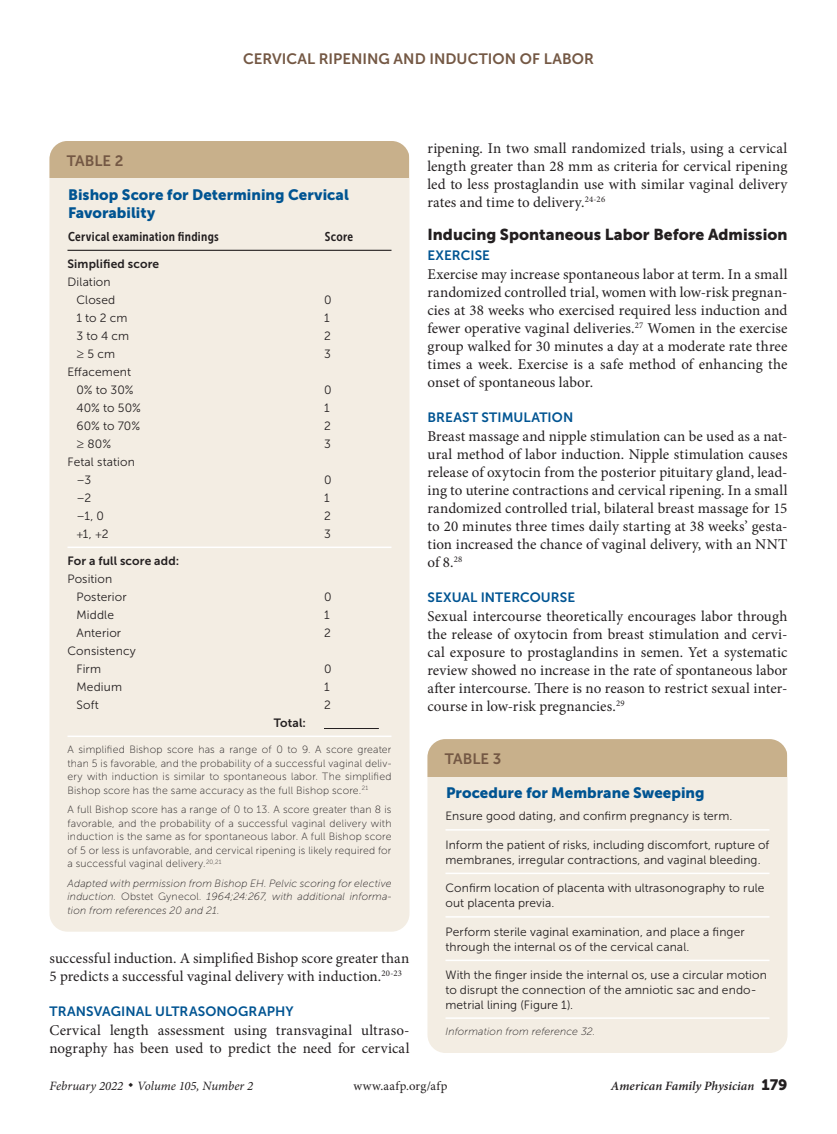
<style>
.page{position:relative;width:837px;height:1134px;background:#fff}
.page>*{position:absolute;margin:0;border:0;box-sizing:border-box;transform-origin:0 0}
.head1{font:15.75px "Museo Sans 900";color:#231f20}
.body_noindent{font:15px/18px "Minion Pro";letter-spacing:.01em;color:#231f20;text-align:justify}
.body_text{font:15px/18px "Minion Pro";letter-spacing:.005em;color:#231f20}
.table_title{font:15px/18px "Museo Sans 900";letter-spacing:.005em;color:#005492}
.table{font:15px "Museo Sans 700";letter-spacing:.005em;color:#745844}
.head2{font:13.5px "Museo Sans 700";letter-spacing:.01em;color:#005492}
.head2_nospace{font:13.5px "Museo Sans 700";letter-spacing:.005em;color:#005492}
.t1{font:italic 12.75px "Minion Pro";color:#231f20}
.table_head1{font:12.75px "Museo Sans Cond 700";letter-spacing:.025em;color:#231f20}
.t2{font:italic 600 12.75px "Minion Pro";letter-spacing:.005em;color:#231f20}
.t3{font:12.75px "Minion Pro";letter-spacing:.03em;color:#231f20}
.table_head_last_col{font:12.75px "Museo Sans Cond 700";letter-spacing:.02em;color:#231f20}
.table_data_last_col{font:12px/15px "Museo Sans 300";letter-spacing:.01em;color:#231f20}
.table_data_indent{font:12px "Museo Sans 300";letter-spacing:.01em;color:#231f20}
.table_data{font:12px "Museo Sans 300";letter-spacing:.01em;color:#231f20}
.table_data-2{font:12px "Museo Sans 700";letter-spacing:.01em;color:#231f20}
.table_fig_note{font:10.5px/13.5px "Museo Sans 100";letter-spacing:.02em;color:#231f20;text-align:justify}
.table_fig_note-2{font:italic 10.5px/13.5px "Museo Sans 100";letter-spacing:.015em;color:#231f20;text-align:justify}
.s1{font-family:"Minion Pro"}
.s2{font-style:normal}
.s3{font-family:"Museo Sans 900";font-weight:400;font-style:normal;font-size:15px}
</style>
<div class="page">
<div style="left:50px;top:141px;width:360px;height:791px;background:#f3ede3;border-radius:18px"></div>
<hr style="left:68px;top:250px;width:256px;height:1px;background:#231f20">
<hr style="left:324px;top:250px;width:68px;height:1px;background:#231f20">
<hr style="left:68px;top:547px;width:256px;height:1px;background:#fff">
<hr style="left:324px;top:547px;width:68px;height:1px;background:#fff">
<hr style="left:68px;top:736px;width:256px;height:1px;background:#fff">
<hr style="left:324px;top:736px;width:68px;height:1px;background:#fff">
<div style="left:50px;top:141px;width:360px;height:37px;background:#c8b08b"></div>
<hr style="left:324px;top:728px;width:55px;height:1px;background:#231f20">
<div style="left:428px;top:739px;width:360px;height:314px;background:#f3ede3;border-radius:18px"></div>
<hr style="left:446px;top:829px;width:324px;height:2px;background:#fff">
<hr style="left:446px;top:873px;width:324px;height:1px;background:#fff">
<hr style="left:446px;top:916px;width:324px;height:2px;background:#fff">
<hr style="left:446px;top:960px;width:324px;height:1px;background:#fff">
<hr style="left:446px;top:1017px;width:324px;height:2px;background:#fff">
<div style="left:428px;top:739px;width:360px;height:38px;background:#c8b08b"></div>
<p class="table" style="left:243px;top:50px;width:352px">CERVICAL RIPENING AND INDUCTION OF LABOR</p>
<p class="table" style="left:67px;top:152px;width:58px">TABLE 2</p>
<p class="table_title" style="left:68px;top:186px;width:282px">Bishop Score for Determining Cervical<br>Favorability</p>
<p class="table_head1" style="left:68px;top:230px;width:152px">Cervical examination findings</p>
<p class="table_head_last_col" style="left:325px;top:230px;width:30px">Score</p>
<p class="table_data-2" style="left:68px;top:257px;width:93px">Simplified score</p>
<p class="table_data" style="left:68px;top:276px;width:45px">Dilation</p>
<p class="table_data_indent" style="left:76px;top:294px;width:40px">Closed</p>
<p class="table_data" style="left:324px;top:294px;width:9px">0</p>
<p class="table_data_indent" style="left:76px;top:312px;width:53px">1 to 2 cm</p>
<p class="table_data" style="left:324px;top:312px;width:7px">1</p>
<p class="table_data_indent" style="left:76px;top:330px;width:54px">3 to 4 cm</p>
<p class="table_data" style="left:324px;top:330px;width:8px">2</p>
<p class="table_data_indent" style="left:76px;top:348px;width:40px">≥ 5 cm</p>
<p class="table_data" style="left:324px;top:348px;width:8px">3</p>
<p class="table_data" style="left:68px;top:366px;width:65px">Effacement</p>
<p class="table_data_indent" style="left:76px;top:384px;width:59px">0% to 30%</p>
<p class="table_data" style="left:324px;top:384px;width:9px">0</p>
<p class="table_data_indent" style="left:76px;top:402px;width:66px">40% to 50%</p>
<p class="table_data" style="left:324px;top:402px;width:7px">1</p>
<p class="table_data_indent" style="left:76px;top:420px;width:65px">60% to 70%</p>
<p class="table_data" style="left:324px;top:420px;width:8px">2</p>
<p class="table_data_indent" style="left:76px;top:438px;width:36px">≥ 80%</p>
<p class="table_data" style="left:324px;top:438px;width:8px">3</p>
<p class="table_data" style="left:68px;top:456px;width:69px">Fetal station</p>
<p class="table_data_indent" style="left:76px;top:474px;width:16px">–3</p>
<p class="table_data" style="left:324px;top:474px;width:9px">0</p>
<p class="table_data_indent" style="left:76px;top:492px;width:16px">–2</p>
<p class="table_data" style="left:324px;top:492px;width:7px">1</p>
<p class="table_data_indent" style="left:76px;top:510px;width:29px">–1, 0</p>
<p class="table_data" style="left:324px;top:510px;width:8px">2</p>
<p class="table_data_indent" style="left:76px;top:528px;width:34px"><span class="s1">+</span>1, <span class="s1">+</span>2</p>
<p class="table_data" style="left:324px;top:528px;width:8px">3</p>
<p class="table_data-2" style="left:68px;top:554px;width:113px">For a full score add:</p>
<p class="table_data" style="left:68px;top:573px;width:46px">Position</p>
<p class="table_data_indent" style="left:76px;top:591px;width:52px">Posterior</p>
<p class="table_data" style="left:324px;top:591px;width:9px">0</p>
<p class="table_data_indent" style="left:76px;top:609px;width:39px">Middle</p>
<p class="table_data" style="left:324px;top:609px;width:7px">1</p>
<p class="table_data_indent" style="left:76px;top:627px;width:46px">Anterior</p>
<p class="table_data" style="left:324px;top:627px;width:8px">2</p>
<p class="table_data" style="left:68px;top:645px;width:70px">Consistency</p>
<p class="table_data_indent" style="left:76px;top:663px;width:26px">Firm</p>
<p class="table_data" style="left:324px;top:663px;width:9px">0</p>
<p class="table_data_indent" style="left:76px;top:681px;width:47px">Medium</p>
<p class="table_data" style="left:324px;top:681px;width:7px">1</p>
<p class="table_data_indent" style="left:76px;top:699px;width:24px">Soft</p>
<p class="table_data" style="left:324px;top:699px;width:8px">2</p>
<p class="table_data-2" style="left:274px;top:716px;width:34px">Total:</p>
<p class="table_fig_note" style="left:68px;top:743px;width:326px">A simplified Bishop score has a range of 0 to 9. A score greater than 5 is favorable, and the probability of a successful vaginal deliv&shy;ery with induction is similar to spontaneous labor. The simplified Bishop score has the same accuracy as the full Bishop score.<sup>21</sup></p>
<p class="table_fig_note" style="left:68px;top:803px;width:326px">A full Bishop score has a range of 0 to 13. A score greater than 8 is favorable, and the probability of a successful vaginal delivery with induction is the same as for spontaneous labor. A full Bishop score of 5 or less is unfavorable, and cervical ripening is likely required for a successful vaginal delivery.<sup>20,21</sup></p>
<p class="table_fig_note-2" style="left:68px;top:876px;width:326px">Adapted with permission from Bishop EH. Pelvic scoring for elective induction. <span class="s2">Obstet Gynecol</span>. 1964;24:267, with additional informa&shy;tion from references 20 and 21.</p>
<p class="body_text" style="left:50px;top:949px;width:361px">successful induction. A simplified Bishop score greater than<br>5 predicts a successful vaginal delivery with induction.<sup>20-23</sup></p>
<p class="head2" style="left:50px;top:1003px;width:246px">TRANSVAGINAL ULTRASONOGRAPHY</p>
<p class="body_noindent" style="left:50px;top:1021px;width:362px">Cervical length assessment using transvaginal ultraso&shy;nography has been used to predict the need for cervical</p>
<p class="body_noindent" style="left:428px;top:139px;width:362px">ripening. In two small randomized trials, using a cervical length greater than 28 mm as criteria for cervical ripening led to less prostaglandin use with similar vaginal delivery rates and time to delivery.<sup>24-26</sup></p>
<p class="head1" style="left:428px;top:226px;width:362px">Inducing Spontaneous Labor Before Admission</p>
<p class="head2_nospace" style="left:428px;top:247px;width:64px">EXERCISE</p>
<p class="body_noindent" style="left:428px;top:265px;width:362px">Exercise may increase spontaneous labor at term. In a small randomized controlled trial, women with low-risk pregnan&shy;cies at 38 weeks who exercised required less induction and fewer operative vaginal deliveries.<sup>27</sup> Women in the exercise group walked for 30 minutes a day at a moderate rate three times a week. Exercise is a safe method of enhancing the onset of spontaneous labor.</p>
<p class="head2" style="left:428px;top:409px;width:147px">BREAST STIMULATION</p>
<p class="body_noindent" style="left:428px;top:427px;width:362px">Breast massage and nipple stimulation can be used as a nat&shy;ural method of labor induction. Nipple stimulation causes release of oxytocin from the posterior pituitary gland, lead&shy;ing to uterine contractions and cervical ripening. In a small randomized controlled trial, bilateral breast massage for 15 to 20 minutes three times daily starting at 38 weeks’ gesta&shy;tion increased the chance of vaginal delivery, with an NNT of 8.<sup>28</sup></p>
<p class="head2" style="left:428px;top:589px;width:149px">SEXUAL INTERCOURSE</p>
<p class="body_noindent" style="left:428px;top:607px;width:362px">Sexual intercourse theoretically encourages labor through the release of oxytocin from breast stimulation and cervi&shy;cal exposure to prostaglandins in semen. Yet a systematic review showed no increase in the rate of spontaneous labor after intercourse. There is no reason to restrict sexual inter&shy;course in low-risk pregnancies.<sup>29</sup></p>
<p class="table" style="left:445px;top:750px;width:58px">TABLE 3</p>
<p class="table_title" style="left:446px;top:783px;width:260px">Procedure for Membrane Sweeping</p>
<p class="table_data_last_col" style="left:446px;top:809px;width:288px">Ensure good dating, and confirm pregnancy is term.</p>
<p class="table_data_last_col" style="left:446px;top:837px;width:325px">Inform the patient of risks, including discomfort, rupture of membranes, irregular contractions, and vaginal bleeding.</p>
<p class="table_data_last_col" style="left:446px;top:881px;width:320px">Confirm location of placenta with ultrasonography to rule out placenta previa.</p>
<p class="table_data_last_col" style="left:446px;top:924px;width:301px">Perform sterile vaginal examination, and place a finger through the internal os of the cervical canal.</p>
<p class="table_data_last_col" style="left:446px;top:968px;width:323px">With the finger inside the internal os, use a circular motion to disrupt the connection of the amniotic sac and endo&shy;metrial lining (Figure 1).</p>
<p class="table_fig_note-2" style="left:446px;top:1025px;width:151px">Information from reference 32.</p>
<p class="t1" style="left:50px;top:1078px;width:205px">February 2022 ◆ Volume 105, Number 2</p>
<p class="t3" style="left:353px;top:1078px;width:96px">www.aafp.org/afp</p>
<p class="t2" style="left:611px;top:1077px;width:178px">American Family Physician <span class="s3">179</span></p>
</div>
